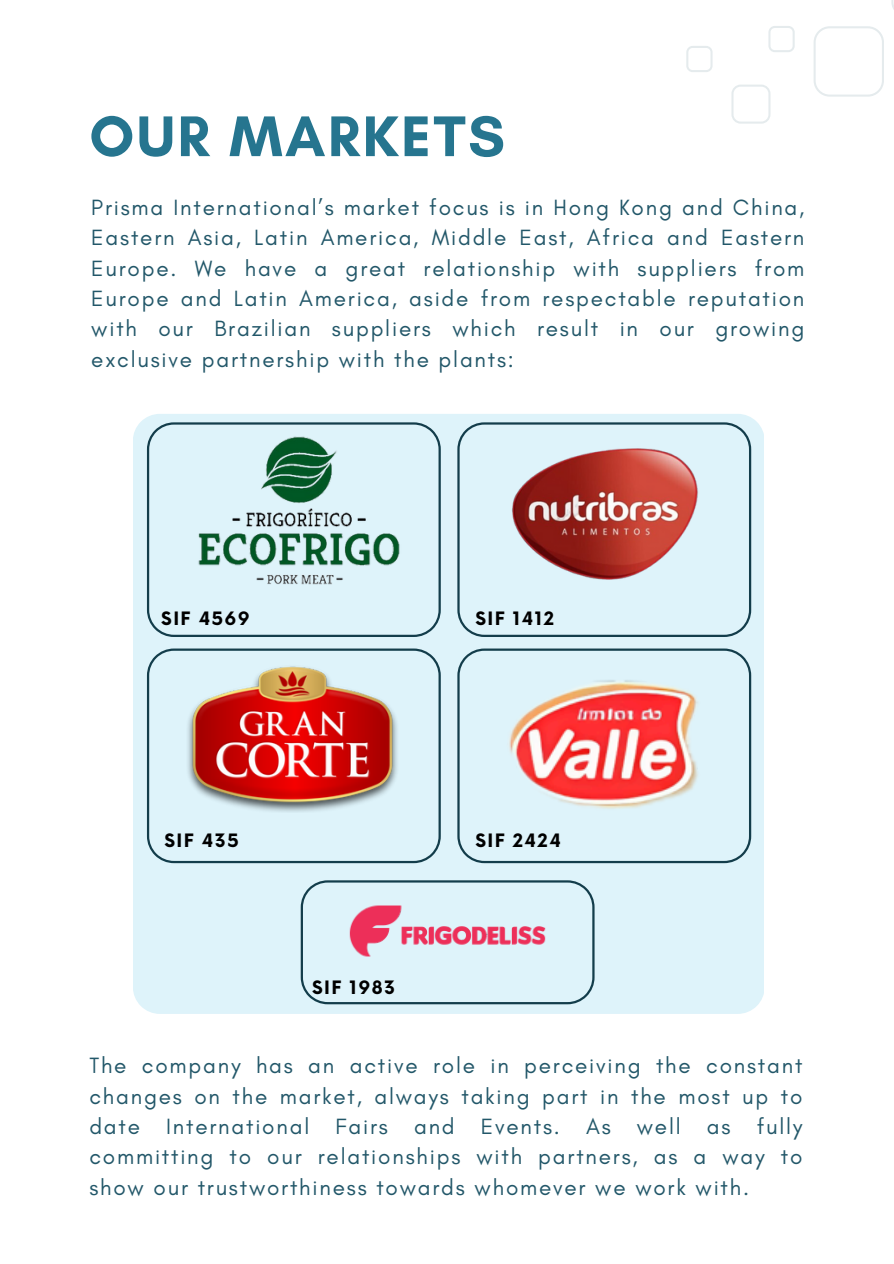
<style>
.page{position:relative;width:894px;height:1264px;background:#fff}
.page>*{position:absolute;margin:0;border:0;box-sizing:border-box;transform-origin:0 0}
.t1{font:700 58.35px "Glacial Indifference";letter-spacing:.045em;color:#26758f}
.t2{font:22.5px/30.3px "Glacial Indifference";letter-spacing:.08em;color:#225769;text-align:justify}
.t3{font:700 18px "Now";letter-spacing:.08em;color:#000}
</style>
<div class="page">
<div style="left:133px;top:414px;width:630px;height:599px;background:#def3fa"></div>
<svg style="left:300px;top:880px;width:294px;height:124px;background:#cae1e9"></svg>
<svg style="left:147px;top:422px;width:293px;height:215px;background:#d1e7ef"></svg>
<img style="left:190px;top:422px;width:220px;height:171px">
<svg style="left:147px;top:648px;width:293px;height:215px;background:#cbe2ea"></svg>
<img style="left:160px;top:658px;width:264px;height:155px">
<img style="left:332px;top:883px;width:231px;height:94px">
<svg style="left:457px;top:422px;width:294px;height:215px;background:#d2e8ef"></svg>
<img style="left:509px;top:414px;width:193px;height:190px">
<svg style="left:457px;top:648px;width:294px;height:215px;background:#d1e7ee"></svg>
<img style="left:485px;top:660px;width:237px;height:152px">
<svg style="left:813px;top:26px;width:70px;height:71px"></svg>
<svg style="left:891px;top:0;width:2px;height:8px"></svg>
<svg style="left:768px;top:26px;width:26px;height:26px"></svg>
<svg style="left:731px;top:85px;width:39px;height:38px"></svg>
<svg style="left:686px;top:46px;width:26px;height:26px"></svg>
<h1 class="t1" style="left:89px;top:101px;width:417px">OUR MARKETS</h1>
<p class="t2" style="left:91px;top:192px;width:714px">Prisma International’s market focus is in Hong Kong and China, Eastern Asia, Latin America, Middle East, Africa and Eastern Europe. We have a great relationship with suppliers from Europe and Latin America, aside from respectable reputation with our Brazilian suppliers which result in our growing exclusive partnership with the plants:</p>
<p class="t3" style="left:161px;top:609px;width:90px">SIF 4569</p>
<p class="t3" style="left:475px;top:609px;width:80px">SIF 1412</p>
<p class="t3" style="left:164px;top:830px;width:76px">SIF 435</p>
<p class="t3" style="left:312px;top:977px;width:85px">SIF 1983</p>
<p class="t3" style="left:475px;top:831px;width:87px">SIF 2424</p>
<h2 class="t2" style="left:89px;top:1050px;width:714px">The company has an active role in perceiving the constant changes on the market, always taking part in the most up to date International Fairs and Events. As well as fully committing to our relationships with partners, as a way to show our trustworthiness towards whomever we work with.</h2>
</div>
